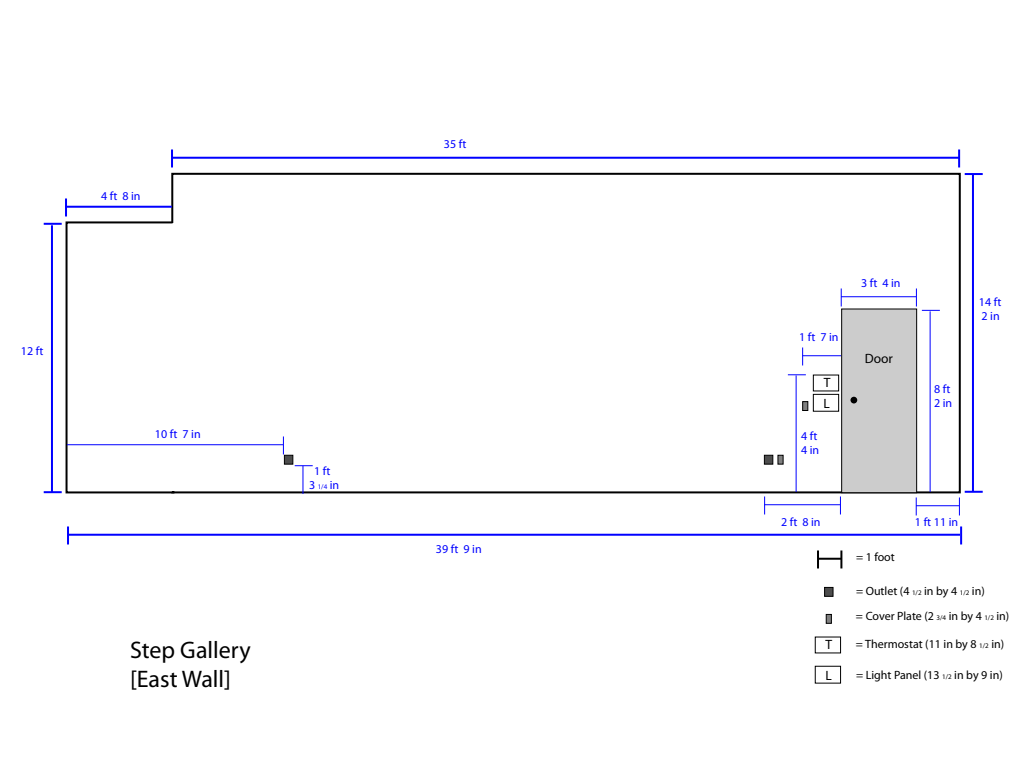
<style>
.page{position:relative;width:1024px;height:768px;background:#fff}
.page>*{position:absolute;margin:0;border:0;box-sizing:border-box;transform-origin:0 0}
.t1{font:24px/28.8px "Myriad Pro";color:#000}
.t2{font:13.5px/20.9px "Myriad Pro";color:#000}
.t3{font:12px/25px "Myriad Pro";color:#000}
.t4{font:12px/14.4px "Myriad Pro";color:#00f}
.s1{font-size:7px}
</style>
<div class="page">
<svg style="left:171px;top:172px;width:790px;height:322px"></svg>
<div style="left:841px;top:308px;width:76px;height:185px;background:#ccc;border:1px solid #000"></div>
<div style="left:284px;top:455px;width:9px;height:9px;background:#4d4d4d;border:1px solid #000"></div>
<hr style="left:819px;top:558px;width:22px;height:2px;background:#000">
<svg style="left:817px;top:550px;width:2px;height:18px"></svg>
<svg style="left:840px;top:550px;width:2px;height:18px"></svg>
<div style="left:764px;top:455px;width:9px;height:9px;background:#4d4d4d;border:1px solid #000"></div>
<svg style="left:778px;top:455px;width:5px;height:9px"></svg>
<div style="left:824px;top:587px;width:9px;height:10px;background:#4d4d4d;border:1px solid #000"></div>
<svg style="left:826px;top:614px;width:6px;height:10px"></svg>
<svg style="left:851px;top:397px;width:6px;height:6px"></svg>
<hr style="left:68px;top:534px;width:892px;height:2px;background:#00f">
<svg style="left:67px;top:526px;width:2px;height:18px"></svg>
<svg style="left:960px;top:526px;width:2px;height:18px"></svg>
<hr style="left:172px;top:157px;width:787px;height:2px;background:#00f">
<svg style="left:171px;top:149px;width:2px;height:18px"></svg>
<svg style="left:958px;top:149px;width:2px;height:18px"></svg>
<svg style="left:44px;top:198px;width:133px;height:296px"></svg>
<hr style="left:972px;top:174px;width:2px;height:317px;background:#00f">
<svg style="left:965px;top:173px;width:18px;height:2px"></svg>
<hr style="left:67px;top:444px;width:216px;height:1px;background:#00f">
<svg style="left:283px;top:436px;width:1px;height:18px"></svg>
<svg style="left:295px;top:465px;width:18px;height:29px"></svg>
<hr style="left:916px;top:505px;width:43px;height:1px;background:#00f">
<svg style="left:916px;top:497px;width:1px;height:18px"></svg>
<svg style="left:959px;top:491px;width:24px;height:24px"></svg>
<hr style="left:841px;top:296px;width:75px;height:1px;background:#00f">
<svg style="left:841px;top:288px;width:1px;height:18px"></svg>
<hr style="left:764px;top:504px;width:76px;height:1px;background:#00f">
<svg style="left:764px;top:496px;width:1px;height:18px"></svg>
<svg style="left:840px;top:496px;width:1px;height:18px"></svg>
<div style="left:813px;top:394px;width:26px;height:17px;border:1px solid #000"></div>
<svg style="left:802px;top:401px;width:6px;height:10px"></svg>
<div style="left:813px;top:375px;width:26px;height:16px;border:1px solid #000"></div>
<hr style="left:796px;top:375px;width:1px;height:117px;background:#00f">
<svg style="left:788px;top:374px;width:18px;height:1px"></svg>
<hr style="left:930px;top:311px;width:1px;height:181px;background:#00f">
<svg style="left:916px;top:288px;width:24px;height:23px"></svg>
<hr style="left:802px;top:355px;width:39px;height:1px;background:#00f">
<svg style="left:802px;top:347px;width:1px;height:18px"></svg>
<p class="t4" style="left:101px;top:189px;width:41px">4 ft 8 in</p>
<p class="t4" style="left:21px;top:344px;width:24px">12 ft</p>
<p class="t4" style="left:155px;top:427px;width:47px">10 ft 7 in</p>
<p class="t4" style="left:309px;top:464px;width:32px;text-align:center">1 ft<br>3 <span class="s1">1/4</span> in</p>
<p class="t1" style="left:130px;top:635px;width:122px">Step Gallery [East Wall]</p>
<p class="t4" style="left:444px;top:137px;width:24px">35 ft</p>
<p class="t4" style="left:436px;top:542px;width:47px">39 ft 9 in</p>
<p class="t4" style="left:799px;top:330px;width:41px">1 ft 7 in</p>
<p class="t2" style="left:824px;top:372px;width:8px">T<br>L</p>
<p class="t4" style="left:801px;top:429px;width:20px">4 ft<br>4 in</p>
<p class="t4" style="left:861px;top:276px;width:41px">3 ft 4 in</p>
<p class="t2" style="left:865px;top:348px;width:30px">Door</p>
<p class="t4" style="left:934px;top:382px;width:20px">8 ft<br>2 in</p>
<p class="t4" style="left:979px;top:295px;width:24px">14 ft<br>2 in</p>
<p class="t4" style="left:781px;top:515px;width:41px">2 ft 8 in</p>
<p class="t2" style="left:826px;top:634px;width:8px">T</p>
<p class="t2" style="left:825px;top:665px;width:8px">L</p>
<p class="t3" style="left:856px;top:544px;width:40px">= 1 foot</p>
<p class="t4" style="left:915px;top:515px;width:45px">1 ft 11 in</p>
<p class="t3" style="left:856px;top:578px;width:155px">= Outlet (4 <span class="s1">1/2</span> in by 4 <span class="s1">1/2</span> in)<br>= Cover Plate (2 <span class="s1">3/4</span> in by 4 <span class="s1">1/2</span> in)</p>
<p class="t3" style="left:856px;top:631px;width:150px">= Thermostat (11 in by 8 <span class="s1">1/2</span> in)</p>
<p class="t3" style="left:856px;top:662px;width:148px">= Light Panel (13 <span class="s1">1/2</span> in by 9 in)</p>
</div>
